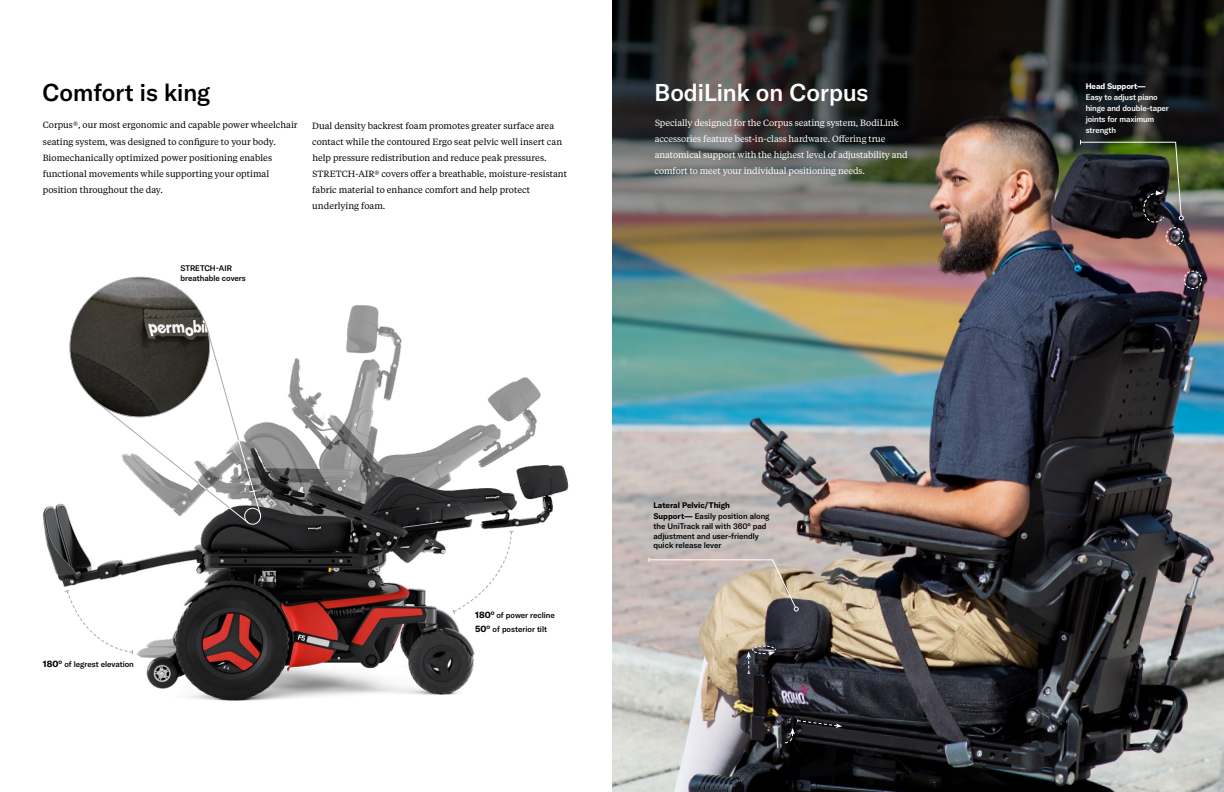
<style>
.page{position:relative;width:1224px;height:792px;background:#fff}
.page>*{position:absolute;margin:0;border:0;box-sizing:border-box;transform-origin:0 0}
.t1{font:500 24px "GT America";color:#fff}
.t2{font:500 24px "GT America";color:#000}
.t3{font:9px/16px "Tiempos Text";color:#000}
.t4{font:9px/16px "Tiempos Text";letter-spacing:-.01em;color:#fff}
.t5{font:500 8px/9.6px "GT America";color:#000}
.t6{font:500 8px/11px "GT America";letter-spacing:-.01em;color:#fff}
.t7{font:700 8px/11px "GT America";color:#000}
.t8{font:700 8px "GT America";letter-spacing:-.01em;color:#fff}
.s1{font-weight:700;font-size:9px}
.s2{font-weight:500}
</style>
<div class="page">
<img style="left:612px;top:0;width:612px;height:792px">
<img style="left:43px;top:276px;width:526px;height:425px">
<div style="left:244px;top:508px;width:17px;height:17px;border:1px solid #fff;border-radius:50%"></div>
<img style="left:70px;top:277px;width:140px;height:140px;border-radius:70px">
<svg style="left:94px;top:325px;width:167px;height:199px"></svg>
<svg style="left:64px;top:589px;width:69px;height:65px"></svg>
<svg style="left:451px;top:531px;width:63px;height:84px"></svg>
<svg style="left:1183px;top:270px;width:19px;height:20px"></svg>
<svg style="left:784px;top:719px;width:58px;height:25px"></svg>
<svg style="left:746px;top:645px;width:30px;height:29px"></svg>
<svg style="left:648px;top:558px;width:151px;height:54px;background:#c3b7ac"></svg>
<img style="left:1080px;top:140px;width:104px;height:106px">
<h1 class="t2" style="left:42px;top:78px;width:169px">Comfort is king</h1>
<p class="t3" style="left:43px;top:117px;width:256px">Corpus®, our most ergonomic and capable power wheelchair seating system, was designed to configure to your body.<br>Biomechanically optimized power positioning enables functional movements while supporting your optimal position throughout the day.</p>
<p class="t3" style="left:312px;top:117px;width:256px">Dual density backrest foam promotes greater surface area contact while the contoured Ergo seat pelvic well insert can help pressure redistribution and reduce peak pressures.<br>STRETCH-AIR® covers offer a breathable, moisture-resistant fabric material to enhance comfort and help protect underlying foam.</p>
<p class="t5" style="left:181px;top:263px;width:67px">STRETCH-AIR breathable covers</p>
<h1 class="t1" style="left:655px;top:78px;width:215px">BodiLink on Corpus</h1>
<p class="t4" style="left:655px;top:114px;width:255px">Specially designed for the Corpus seating system, BodiLink accessories feature best-in-class hardware. Offering true anatomical support with the highest level of adjustability and comfort to meet your individual positioning needs.</p>
<p class="t5" style="left:43px;top:660px;width:93px"><span class="s1">180°</span> of legrest elevation</p>
<p class="t5" style="left:475px;top:608px;width:81px;line-height:14px"><span class="s1">180°</span> of power recline<br><span class="s1">50°</span> of posterior tilt</p>
<p class="t7" style="left:653px;top:500px;width:118px">Lateral Pelvic/Thigh<br>Support— <span class="s2">Easily position along</span></p>
<p class="t5" style="left:653px;top:521px;width:115px">the UniTrack rail with 360° pad adjustment and user-friendly quick release lever</p>
<p class="t8" style="left:1086px;top:81px;width:62px">Head Support—</p>
<p class="t6" style="left:1086px;top:92px;width:85px">Easy to adjust piano hinge and double-taper joints for maximum strength</p>
</div>
